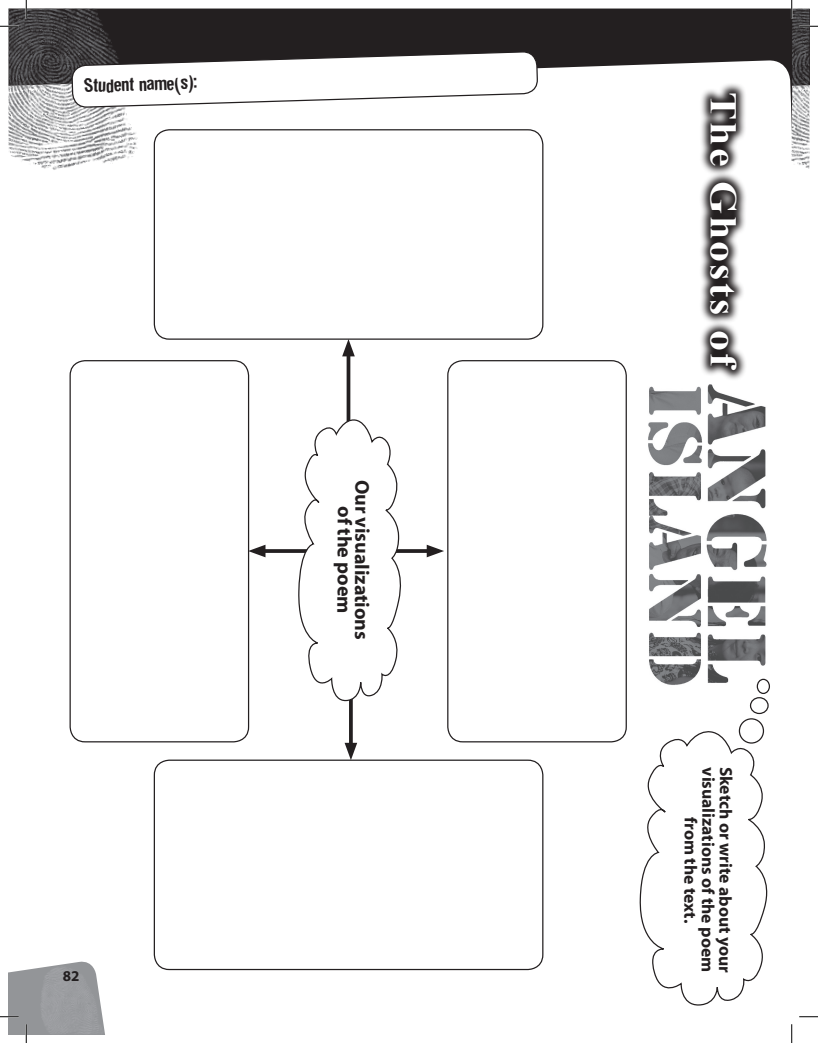
<style>
.page{position:relative;width:818px;height:1043px;background:#fff}
.page>*{position:absolute;margin:0;border:0;box-sizing:border-box;transform-origin:0 0}
.t1{font:700 37.5px "Times New Roman";letter-spacing:.05em;color:#fff;scale:1.12 1}
.t2{font:700 20px/17.4px "Myriad";letter-spacing:-.005em;color:#231f20;text-align:center}
.t3{font:700 17.5px/35px "Myriad";letter-spacing:-.005em;color:#231f20;text-align:center}
.t4{font:17.5px "Dirtyhouse";color:#231f20}
.t5{font:700 15px "Myriad";color:#231f20}
</style>
<div class="page">
<svg style="left:538px;top:9px;width:252px;height:124px"></svg>
<img style="left:9px;top:9px;width:62px;height:161px">
<svg style="left:71px;top:9px;width:467px;height:166px"></svg>
<svg style="left:349px;top:702px;width:4px;height:40px"></svg>
<svg style="left:344px;top:742px;width:13px;height:17px"></svg>
<svg style="left:265px;top:549px;width:33px;height:4px"></svg>
<svg style="left:249px;top:544px;width:16px;height:13px"></svg>
<svg style="left:405px;top:549px;width:21px;height:4px"></svg>
<svg style="left:426px;top:544px;width:18px;height:13px"></svg>
<svg style="left:346px;top:356px;width:4px;height:62px"></svg>
<svg style="left:342px;top:340px;width:13px;height:16px"></svg>
<img style="left:648px;top:384px;width:122px;height:323px">
<svg style="left:699px;top:82px;width:48px;height:297px"></svg>
<svg style="left:639px;top:729px;width:129px;height:277px"></svg>
<div style="left:756px;top:678px;width:14px;height:16px;border:1px solid #231f20;border-radius:50%"></div>
<div style="left:749px;top:697px;width:19px;height:17px;border:1px solid #231f20;border-radius:50%"></div>
<div style="left:738px;top:718px;width:26px;height:25px;border:1px solid #231f20;border-radius:50%"></div>
<svg style="left:298px;top:418px;width:107px;height:284px"></svg>
<div style="left:154px;top:129px;width:389px;height:211px;border:1px solid #231f20;border-radius:15px"></div>
<div style="left:447px;top:360px;width:179px;height:382px;border:1px solid #231f20;border-radius:15px"></div>
<div style="left:154px;top:759px;width:389px;height:211px;border:1px solid #231f20;border-radius:15px"></div>
<div style="left:69px;top:360px;width:180px;height:382px;border:1px solid #231f20;border-radius:15px"></div>
<svg style="left:0;top:25px;width:19px;height:2px"></svg>
<svg style="left:799px;top:1016px;width:19px;height:1px"></svg>
<svg style="left:25px;top:0;width:2px;height:19px"></svg>
<svg style="left:0;top:961px;width:105px;height:81px"></svg>
<svg style="left:790px;top:0;width:28px;height:169px"></svg>
<svg style="left:791px;top:1024px;width:1px;height:18px"></svg>
<p class="t4" style="left:83px;top:74px;width:114px;rotate:-2deg">Student name(s):</p>
<p class="t5" style="left:63px;top:968px;width:18px">82</p>
<p class="t2" style="left:370px;top:479px;width:162px;rotate:90deg">Our visualizations of the poem</p>
<h1 class="t1" style="left:745px;top:92px;width:250px;rotate:90deg">The Ghosts of</h1>
<p class="t3" style="left:725px;top:767px;width:206px;rotate:90deg">visualizations of the poem</p>
<p class="t3" style="left:742px;top:766px;width:207px;rotate:90deg">Sketch or write about your from the text.</p>
</div>
